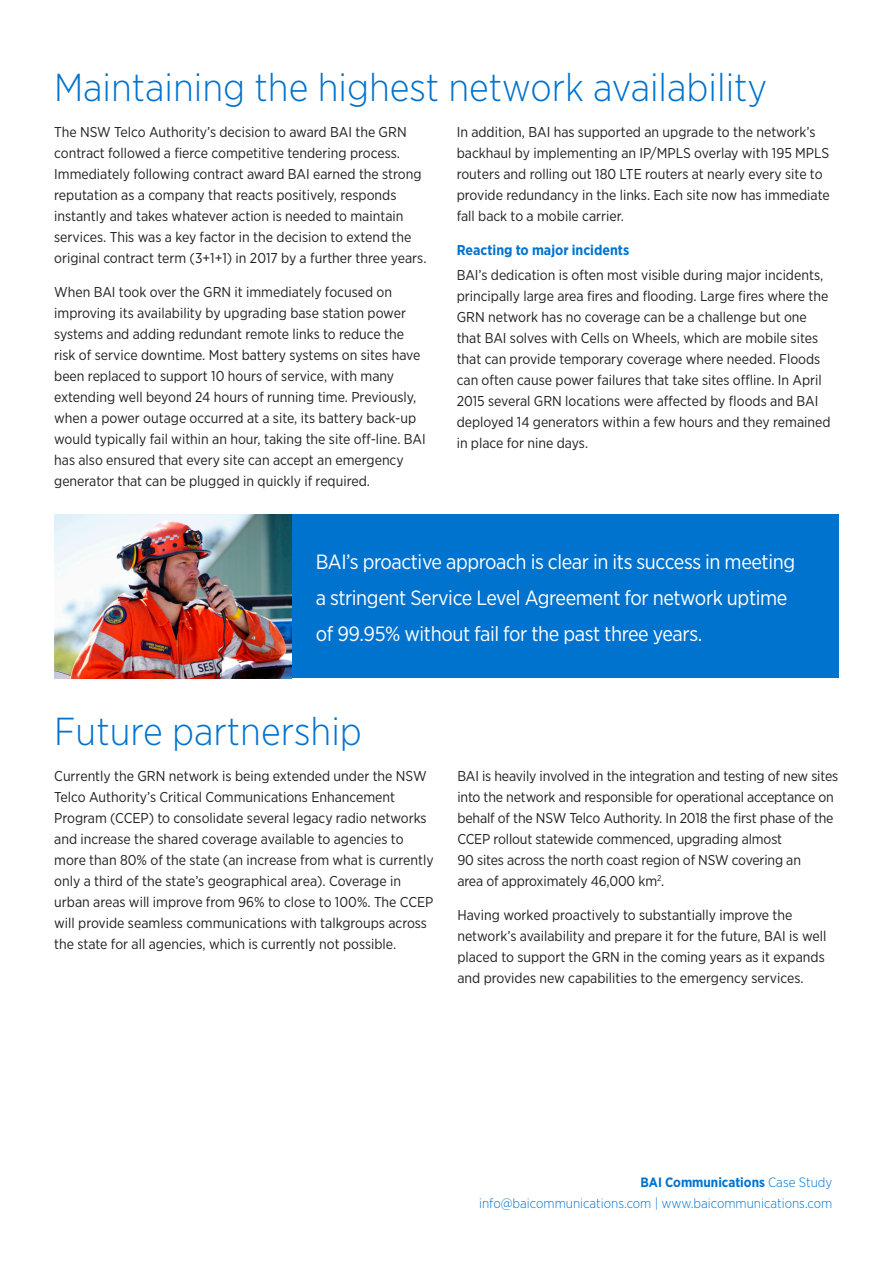
<style>
.page{position:relative;width:893px;height:1263px;background:#fff}
.page>*{position:absolute;margin:0;border:0;box-sizing:border-box;transform-origin:0 0}
.body_title{font:300 39px "Gotham Narrow";color:#0073ce}
.quote_author{font:20.7px/36px "Gotham Narrow";letter-spacing:-.02em;color:#fff}
.body_title-2{font:14.25px/21px "Gotham Narrow";color:#231f20}
.body_title-3{font:700 14.25px "Gotham Narrow";color:#0073ce}
.body_text{font:300 13.5px "Gotham Narrow";color:#0073ce}
.body_text-2{font:700 13.5px "Gotham Narrow";color:#0073ce}
.s1{font-weight:300}
</style>
<div class="page">
<div style="left:54px;top:514px;width:785px;height:164px;background:#0073ce"></div>
<img style="left:54px;top:514px;width:237px;height:164px">
<p class="body_title" style="left:54px;top:64px;width:715px">Maintaining the highest network availability</p>
<p class="body_title-2" style="left:54px;top:121px;width:374px">The NSW Telco Authority’s decision to award BAI the GRN contract followed a fierce competitive tendering process.<br>Immediately following contract award BAI earned the strong reputation as a company that reacts positively, responds instantly and takes whatever action is needed to maintain services. This was a key factor in the decision to extend the original contract term (3+1+1) in 2017 by a further three years.</p>
<p class="body_title-2" style="left:54px;top:281px;width:373px">When BAI took over the GRN it immediately focused on improving its availability by upgrading base station power systems and adding redundant remote links to reduce the risk of service downtime. Most battery systems on sites have been replaced to support 10 hours of service, with many extending well beyond 24 hours of running time. Previously, when a power outage occurred at a site, its battery back-up would typically fail within an hour, taking the site off-line. BAI has also ensured that every site can accept an emergency generator that can be plugged in quickly if required.</p>
<p class="body_title-2" style="left:457px;top:121px;width:375px">In addition, BAI has supported an upgrade to the network’s backhaul by implementing an IP/MPLS overlay with 195 MPLS routers and rolling out 180 LTE routers at nearly every site to provide redundancy in the links. Each site now has immediate fall back to a mobile carrier.</p>
<p class="body_title-3" style="left:457px;top:240px;width:174px">Reacting to major incidents</p>
<p class="body_title-2" style="left:457px;top:264px;width:375px">BAI’s dedication is often most visible during major incidents, principally large area fires and flooding. Large fires where the GRN network has no coverage can be a challenge but one that BAI solves with Cells on Wheels, which are mobile sites that can provide temporary coverage where needed. Floods can often cause power failures that take sites offline. In April 2015 several GRN locations were affected by floods and BAI deployed 14 generators within a few hours and they remained in place for nine days.</p>
<p class="quote_author" style="left:316px;top:543px;width:481px">BAI’s proactive approach is clear in its success in meeting a stringent Service Level Agreement for network uptime of 99.95% without fail for the past three years.</p>
<p class="body_title" style="left:54px;top:707px;width:309px">Future partnership</p>
<p class="body_title-2" style="left:54px;top:765px;width:381px">Currently the GRN network is being extended under the NSW Telco Authority’s Critical Communications Enhancement Program (CCEP) to consolidate several legacy radio networks and increase the shared coverage available to agencies to more than 80% of the state (an increase from what is currently only a third of the state’s geographical area). Coverage in urban areas will improve from 96% to close to 100%. The CCEP will provide seamless communications with talkgroups across the state for all agencies, which is currently not possible.</p>
<p class="body_title-2" style="left:457px;top:765px;width:382px">BAI is heavily involved in the integration and testing of new sites into the network and responsible for operational acceptance on behalf of the NSW Telco Authority. In 2018 the first phase of the CCEP rollout statewide commenced, upgrading almost<br>90 sites across the north coast region of NSW covering an<br>area of approximately 46,000 km<sup>2</sup>.</p>
<p class="body_title-2" style="left:457px;top:904px;width:370px">Having worked proactively to substantially improve the network’s availability and prepare it for the future, BAI is well placed to support the GRN in the coming years as it expands and provides new capabilities to the emergency services.</p>
<p class="body_text-2" style="left:640px;top:1174px;width:193px">BAI Communications <span class="s1">Case Study</span></p>
<p class="body_text" style="left:479px;top:1195px;width:355px">info@baicommunications.com | www.baicommunications.com</p>
</div>
